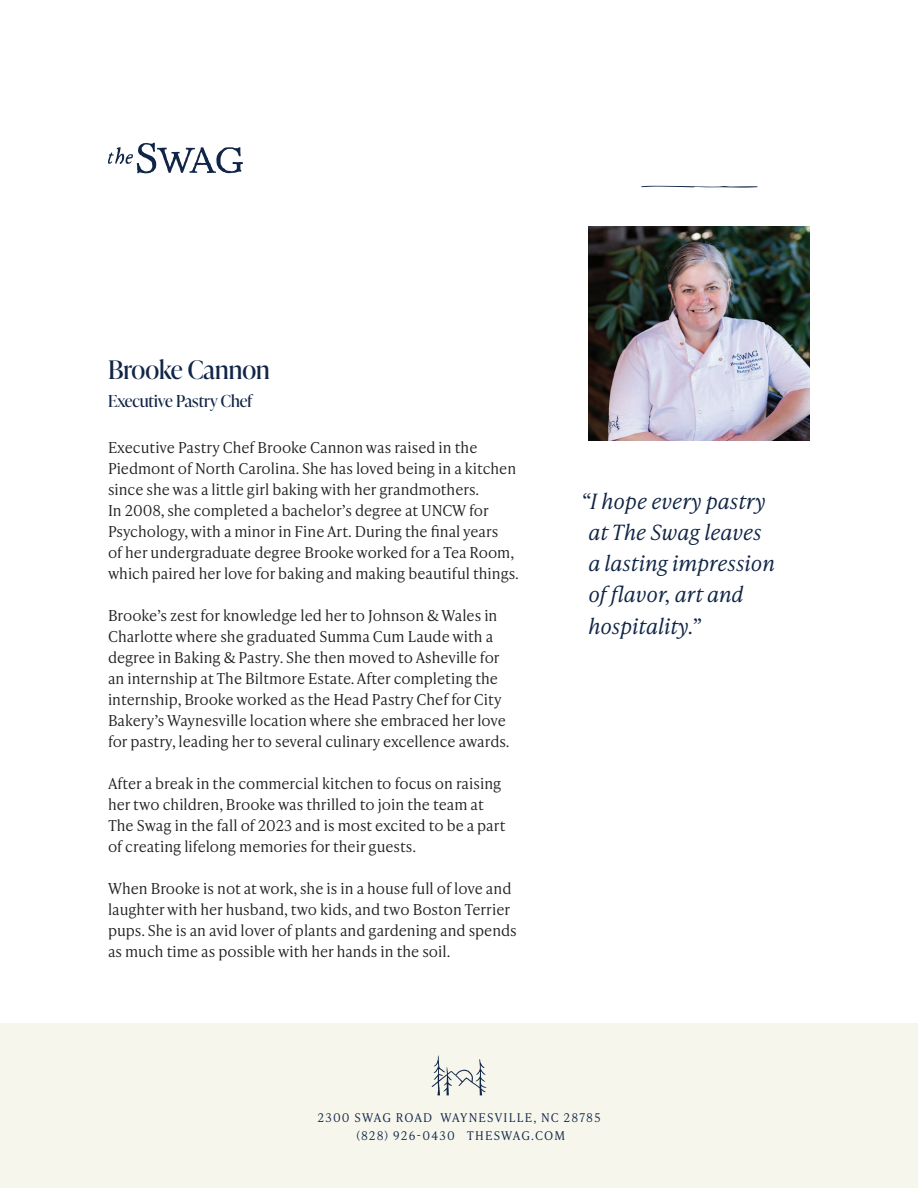
<style>
.page{position:relative;width:918px;height:1188px;background:#fff}
.page>*{position:absolute;margin:0;border:0;box-sizing:border-box;transform-origin:0 0}
.t1{font:25.5px "Ivy Presto Display";color:#112546}
.t2{font:italic 300 21px/31.2px "Ivy Presto Text";color:#112546}
.t3{font:16.5px "Ivy Presto Display";color:#112546}
.t4{font:300 15px/21px "Ivy Presto Text";color:#231f20}
.t5{font:300 12px/18px "Ivy Presto Text";letter-spacing:.1em;color:#112647;text-align:center}
</style>
<div class="page">
<img style="left:589px;top:227px;width:221px;height:214px">
<svg style="left:108px;top:143px;width:135px;height:30px"></svg>
<svg style="left:641px;top:186px;width:117px;height:2px"></svg>
<div style="left:0;top:1024px;width:918px;height:164px;background:#f6f6ed"></div>
<svg style="left:431px;top:1055px;width:56px;height:40px"></svg>
<h1 class="t1" style="left:108px;top:351px;width:163px">Brooke Cannon</h1>
<p class="t3" style="left:108px;top:390px;width:146px">Executive Pastry Chef</p>
<p class="t4" style="left:108px;top:436px;width:413px">Executive Pastry Chef Brooke Cannon was raised in the Piedmont of North Carolina. She has loved being in a kitchen since she was a little girl baking with her grandmothers.<br>In 2008, she completed a bachelor’s degree at UNCW for Psychology, with a minor in Fine Art. During the final years<br>of her undergraduate degree Brooke worked for a Tea Room, which paired her love for baking and making beautiful things.</p>
<p class="t4" style="left:108px;top:604px;width:403px">Brooke’s zest for knowledge led her to Johnson &amp; Wales in Charlotte where she graduated Summa Cum Laude with a degree in Baking &amp; Pastry. She then moved to Asheville for an internship at The Biltmore Estate. After completing the internship, Brooke worked as the Head Pastry Chef for City Bakery’s Waynesville location where she embraced her love for pastry, leading her to several culinary excellence awards.</p>
<p class="t4" style="left:108px;top:772px;width:399px">After a break in the commercial kitchen to focus on raising her two children, Brooke was thrilled to join the team at The Swag in the fall of 2023 and is most excited to be a part of creating lifelong memories for their guests.</p>
<p class="t4" style="left:108px;top:877px;width:410px">When Brooke is not at work, she is in a house full of love and laughter with her husband, two kids, and two Boston Terrier pups. She is an avid lover of plants and gardening and spends as much time as possible with her hands in the soil.</p>
<h2 class="t2" style="left:588px;top:484px;width:188px;text-indent:-8px">“I hope every pastry at The Swag leaves a lasting impression of flavor, art and hospitality.”</h2>
<p class="t5" style="left:317px;top:1108px;width:285px">2300 SWAG ROAD WAYNESVILLE, NC 28785 (828) 926-0430 THESWAG.COM</p>
</div>
